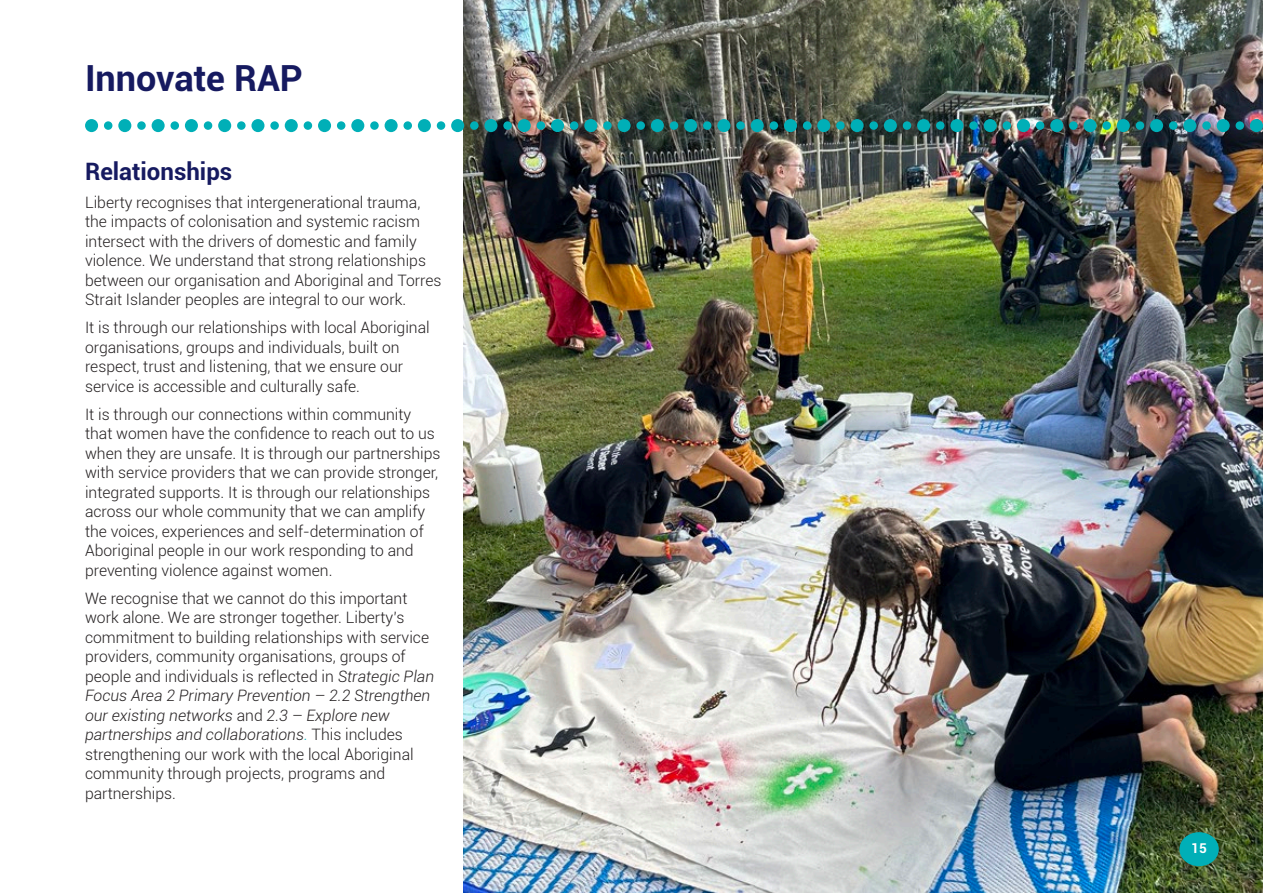
<style>
.page{position:relative;width:1263px;height:893px;background:#fff}
.page>*{position:absolute;margin:0;border:0;box-sizing:border-box;transform-origin:0 0}
.t1{font:700 36px "Roboto";color:#161a60}
.t2{font:700 24px "Roboto";color:#161a60}
.t3{font:300 15.75px/19.5px "Roboto";color:#231f20}
.t4{font:700 13.5px "Roboto";color:#fff}
.s1{font-style:italic}
.s2{font-style:italic;color:#00afb7}
</style>
<div class="page">
<img style="left:463px;top:0;width:800px;height:893px">
<div style="left:1179px;top:832px;width:40px;height:34px;background:#00afb7;border-radius:50%"></div>
<div style="left:884px;top:119px;width:13px;height:13px;background:#00afb7;border-radius:50%"></div>
<div style="left:1083px;top:119px;width:13px;height:13px;background:#00afb7;border-radius:50%"></div>
<div style="left:984px;top:119px;width:13px;height:13px;background:#00afb7;border-radius:50%"></div>
<div style="left:1183px;top:119px;width:13px;height:13px;background:#00afb7;border-radius:50%"></div>
<div style="left:950px;top:119px;width:13px;height:13px;background:#00afb7;border-radius:50%"></div>
<div style="left:1150px;top:119px;width:13px;height:13px;background:#00afb7;border-radius:50%"></div>
<div style="left:1050px;top:119px;width:13px;height:13px;background:#00afb7;border-radius:50%"></div>
<div style="left:1250px;top:119px;width:13px;height:13px;background:#00afb7;border-radius:50%"></div>
<div style="left:917px;top:119px;width:13px;height:13px;background:#00afb7;border-radius:50%"></div>
<div style="left:1117px;top:119px;width:13px;height:13px;background:#00afb7;border-radius:50%"></div>
<div style="left:1017px;top:119px;width:13px;height:13px;background:#00afb7;border-radius:50%"></div>
<div style="left:1217px;top:119px;width:13px;height:13px;background:#00afb7;border-radius:50%"></div>
<div style="left:903px;top:121px;width:8px;height:9px;background:#00afb7;border-radius:50%"></div>
<div style="left:1102px;top:121px;width:9px;height:9px;background:#00afb7;border-radius:50%"></div>
<div style="left:1002px;top:121px;width:9px;height:9px;background:#00afb7;border-radius:50%"></div>
<div style="left:1202px;top:121px;width:9px;height:9px;background:#00afb7;border-radius:50%"></div>
<div style="left:969px;top:121px;width:9px;height:9px;background:#00afb7;border-radius:50%"></div>
<div style="left:1169px;top:121px;width:8px;height:9px;background:#00afb7;border-radius:50%"></div>
<div style="left:1069px;top:121px;width:9px;height:9px;background:#00afb7;border-radius:50%"></div>
<div style="left:936px;top:121px;width:8px;height:9px;background:#00afb7;border-radius:50%"></div>
<div style="left:1136px;top:121px;width:8px;height:9px;background:#00afb7;border-radius:50%"></div>
<div style="left:1036px;top:121px;width:8px;height:9px;background:#00afb7;border-radius:50%"></div>
<div style="left:1235px;top:121px;width:9px;height:9px;background:#00afb7;border-radius:50%"></div>
<div style="left:85px;top:119px;width:13px;height:13px;background:#00afb7;border-radius:50%"></div>
<div style="left:484px;top:119px;width:13px;height:13px;background:#00afb7;border-radius:50%"></div>
<div style="left:285px;top:119px;width:13px;height:13px;background:#00afb7;border-radius:50%"></div>
<div style="left:684px;top:119px;width:13px;height:13px;background:#00afb7;border-radius:50%"></div>
<div style="left:185px;top:119px;width:13px;height:13px;background:#00afb7;border-radius:50%"></div>
<div style="left:584px;top:119px;width:13px;height:13px;background:#00afb7;border-radius:50%"></div>
<div style="left:385px;top:119px;width:13px;height:13px;background:#00afb7;border-radius:50%"></div>
<div style="left:784px;top:119px;width:13px;height:13px;background:#00afb7;border-radius:50%"></div>
<div style="left:152px;top:119px;width:13px;height:13px;background:#00afb7;border-radius:50%"></div>
<div style="left:551px;top:119px;width:13px;height:13px;background:#00afb7;border-radius:50%"></div>
<div style="left:351px;top:119px;width:13px;height:13px;background:#00afb7;border-radius:50%"></div>
<div style="left:751px;top:119px;width:13px;height:13px;background:#00afb7;border-radius:50%"></div>
<div style="left:251px;top:119px;width:13px;height:13px;background:#00afb7;border-radius:50%"></div>
<div style="left:651px;top:119px;width:13px;height:13px;background:#00afb7;border-radius:50%"></div>
<div style="left:451px;top:119px;width:13px;height:13px;background:#00afb7;border-radius:50%"></div>
<div style="left:850px;top:119px;width:13px;height:13px;background:#00afb7;border-radius:50%"></div>
<div style="left:118px;top:119px;width:13px;height:13px;background:#00afb7;border-radius:50%"></div>
<div style="left:518px;top:119px;width:13px;height:13px;background:#00afb7;border-radius:50%"></div>
<div style="left:318px;top:119px;width:13px;height:13px;background:#00afb7;border-radius:50%"></div>
<div style="left:717px;top:119px;width:13px;height:13px;background:#00afb7;border-radius:50%"></div>
<div style="left:218px;top:119px;width:13px;height:13px;background:#00afb7;border-radius:50%"></div>
<div style="left:617px;top:119px;width:14px;height:13px;background:#00afb7;border-radius:50%"></div>
<div style="left:418px;top:119px;width:13px;height:13px;background:#00afb7;border-radius:50%"></div>
<div style="left:817px;top:119px;width:13px;height:13px;background:#00afb7;border-radius:50%"></div>
<div style="left:104px;top:121px;width:8px;height:9px;background:#00afb7;border-radius:50%"></div>
<div style="left:503px;top:121px;width:9px;height:9px;background:#00afb7;border-radius:50%"></div>
<div style="left:304px;top:121px;width:8px;height:9px;background:#00afb7;border-radius:50%"></div>
<div style="left:703px;top:121px;width:8px;height:9px;background:#00afb7;border-radius:50%"></div>
<div style="left:204px;top:121px;width:8px;height:9px;background:#00afb7;border-radius:50%"></div>
<div style="left:603px;top:121px;width:9px;height:9px;background:#00afb7;border-radius:50%"></div>
<div style="left:403px;top:121px;width:9px;height:9px;background:#00afb7;border-radius:50%"></div>
<div style="left:803px;top:121px;width:8px;height:9px;background:#00afb7;border-radius:50%"></div>
<div style="left:171px;top:121px;width:8px;height:9px;background:#00afb7;border-radius:50%"></div>
<div style="left:570px;top:121px;width:8px;height:9px;background:#00afb7;border-radius:50%"></div>
<div style="left:370px;top:121px;width:9px;height:9px;background:#00afb7;border-radius:50%"></div>
<div style="left:770px;top:121px;width:8px;height:9px;background:#00afb7;border-radius:50%"></div>
<div style="left:270px;top:121px;width:9px;height:9px;background:#00afb7;border-radius:50%"></div>
<div style="left:670px;top:121px;width:8px;height:9px;background:#00afb7;border-radius:50%"></div>
<div style="left:470px;top:121px;width:9px;height:9px;background:#00afb7;border-radius:50%"></div>
<div style="left:869px;top:121px;width:9px;height:9px;background:#00afb7;border-radius:50%"></div>
<div style="left:137px;top:121px;width:9px;height:9px;background:#00afb7;border-radius:50%"></div>
<div style="left:537px;top:121px;width:8px;height:9px;background:#00afb7;border-radius:50%"></div>
<div style="left:337px;top:121px;width:8px;height:9px;background:#00afb7;border-radius:50%"></div>
<div style="left:736px;top:121px;width:9px;height:9px;background:#00afb7;border-radius:50%"></div>
<div style="left:237px;top:121px;width:9px;height:9px;background:#00afb7;border-radius:50%"></div>
<div style="left:636px;top:121px;width:9px;height:9px;background:#00afb7;border-radius:50%"></div>
<div style="left:437px;top:121px;width:8px;height:9px;background:#00afb7;border-radius:50%"></div>
<div style="left:836px;top:121px;width:9px;height:9px;background:#00afb7;border-radius:50%"></div>
<h1 class="t1" style="left:85px;top:53px;width:219px">Innovate RAP</h1>
<h2 class="t2" style="left:85px;top:154px;width:149px">Relationships</h2>
<p class="t3" style="left:85px;top:192px;width:358px">Liberty recognises that intergenerational trauma, the impacts of colonisation and systemic racism intersect with the drivers of domestic and family violence. We understand that strong relationships between our organisation and Aboriginal and Torres Strait Islander peoples are integral to our work.</p>
<p class="t3" style="left:85px;top:317px;width:346px">It is through our relationships with local Aboriginal organisations, groups and individuals, built on respect, trust and listening, that we ensure our service is accessible and culturally safe.</p>
<p class="t3" style="left:85px;top:404px;width:357px">It is through our connections within community that women have the confidence to reach out to us when they are unsafe. It is through our partnerships with service providers that we can provide stronger, integrated supports. It is through our relationships across our whole community that we can amplify the voices, experiences and self-determination of Aboriginal people in our work responding to and preventing violence against women.</p>
<p class="t3" style="left:85px;top:588px;width:351px">We recognise that we cannot do this important work alone. We are stronger together. Liberty’s commitment to building relationships with service providers, community organisations, groups of people and individuals is reflected in <span class="s1">Strategic Plan Focus Area 2 Primary Prevention – 2.2 Strengthen our existing networks</span> and <span class="s1">2.3 – Explore new partnerships and collaborations</span><span class="s2">.</span> This includes strengthening our work with the local Aboriginal community through projects, programs and partnerships.</p>
<p class="t4" style="left:1191px;top:839px;width:17px">15</p>
</div>
